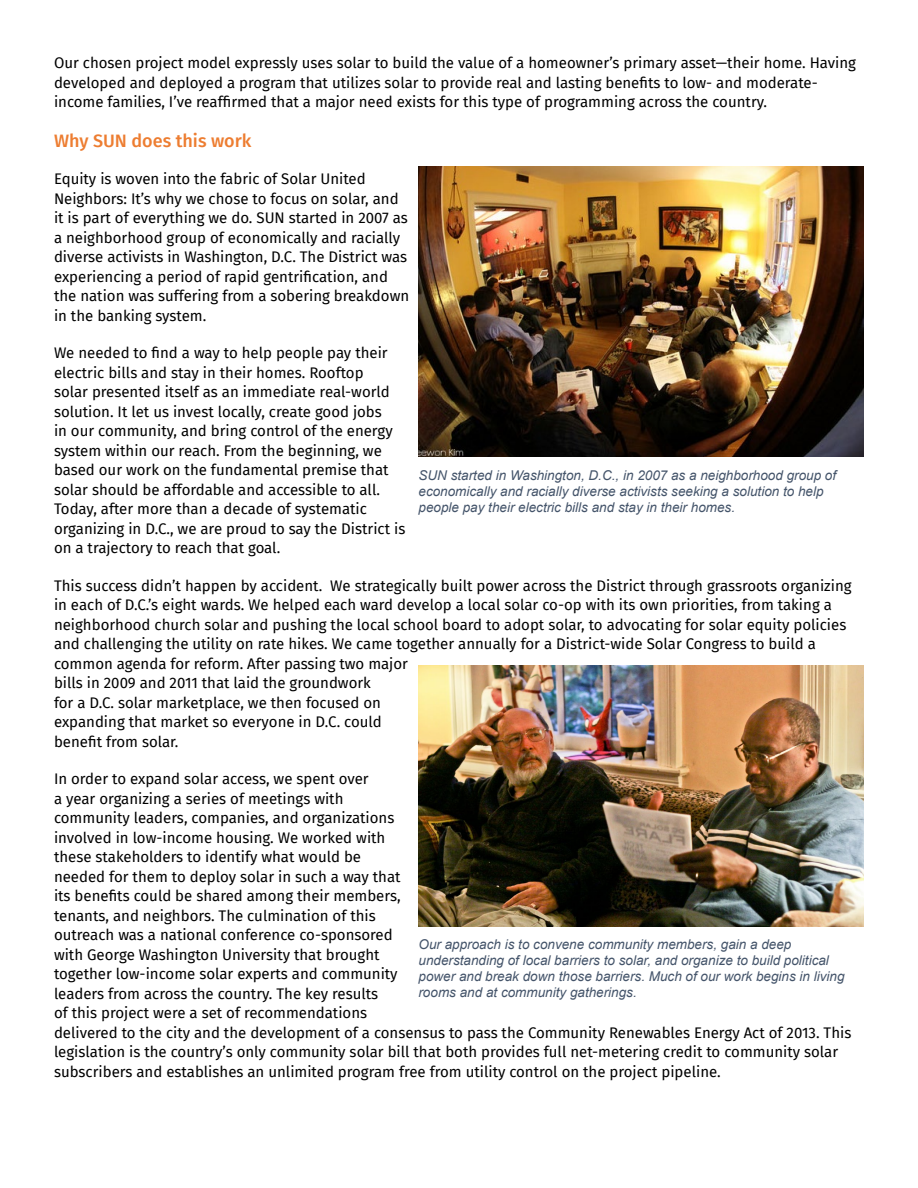
<style>
.page{position:relative;width:918px;height:1188px;background:#fff}
.page>*{position:absolute;margin:0;border:0;box-sizing:border-box;transform-origin:0 0}
.Heading_1{font:500 18px "Fira Sans";color:#ed7d31}
.body_oddy_oddy{font:15px/19.5px "Fira Sans";color:#000}
.t1{font:italic 13.5px/16.2px "Arial";color:#44546a}
</style>
<div class="page">
<img style="left:418px;top:166px;width:446px;height:291px">
<img style="left:418px;top:666px;width:446px;height:261px">
<p class="body_oddy_oddy" style="left:54px;top:53px;width:804px">Our chosen project model expressly uses solar to build the value of a homeowner’s primary asset—their home. Having developed and deployed a program that utilizes solar to provide real and lasting benefits to low- and moderate&shy;income families, I’ve reaffirmed that a major need exists for this type of programming across the country.</p>
<p class="Heading_1" style="left:54px;top:126px;width:199px">Why SUN does this work</p>
<p class="body_oddy_oddy" style="left:54px;top:169px;width:357px">Equity is woven into the fabric of Solar United Neighbors: It’s why we chose to focus on solar, and it is part of everything we do. SUN started in 2007 as a neighborhood group of economically and racially diverse activists in Washington, D.C. The District was experiencing a period of rapid gentrification, and the nation was suffering from a sobering breakdown in the banking system.</p>
<p class="body_oddy_oddy" style="left:54px;top:343px;width:353px">We needed to find a way to help people pay their electric bills and stay in their homes. Rooftop<br>solar presented itself as an immediate real-world solution. It let us invest locally, create good jobs<br>in our community, and bring control of the energy system within our reach. From the beginning, we based our work on the fundamental premise that solar should be affordable and accessible to all.<br>Today, after more than a decade of systematic organizing in D.C., we are proud to say the District is on a trajectory to reach that goal.</p>
<p class="body_oddy_oddy" style="left:54px;top:575px;width:799px">This success didn’t happen by accident. We strategically built power across the District through grassroots organizing in each of D.C.’s eight wards. We helped each ward develop a local solar co-op with its own priorities, from taking a neighborhood church solar and pushing the local school board to adopt solar, to advocating for solar equity policies and challenging the utility on rate hikes. We came together annually for a District-wide Solar Congress to build a common agenda for reform. After passing two major<br>bills in 2009 and 2011 that laid the groundwork<br>for a D.C. solar marketplace, we then focused on<br>expanding that market so everyone in D.C. could<br>benefit from solar.</p>
<p class="body_oddy_oddy" style="left:54px;top:769px;width:799px">In order to expand solar access, we spent over<br>a year organizing a series of meetings with<br>community leaders, companies, and organizations<br>involved in low-income housing. We worked with<br>these stakeholders to identify what would be<br>needed for them to deploy solar in such a way that<br>its benefits could be shared among their members,<br>tenants, and neighbors. The culmination of this<br>outreach was a national conference co-sponsored<br>with George Washington University that brought<br>together low-income solar experts and community<br>leaders from across the country. The key results<br>of this project were a set of recommendations<br>delivered to the city and the development of a consensus to pass the Community Renewables Energy Act of 2013. This legislation is the country’s only community solar bill that both provides full net-metering credit to community solar subscribers and establishes an unlimited program free from utility control on the project pipeline.</p>
<p class="t1" style="left:418px;top:467px;width:419px">SUN started in Washington, D.C., in 2007 as a neighborhood group of economically and racially diverse activists seeking a solution to help people pay their electric bills and stay in their homes.</p>
<p class="t1" style="left:418px;top:936px;width:428px">Our approach is to convene community members, gain a deep understanding of local barriers to solar, and organize to build political power and break down those barriers. Much of our work begins in living rooms and at community gatherings.</p>
</div>
